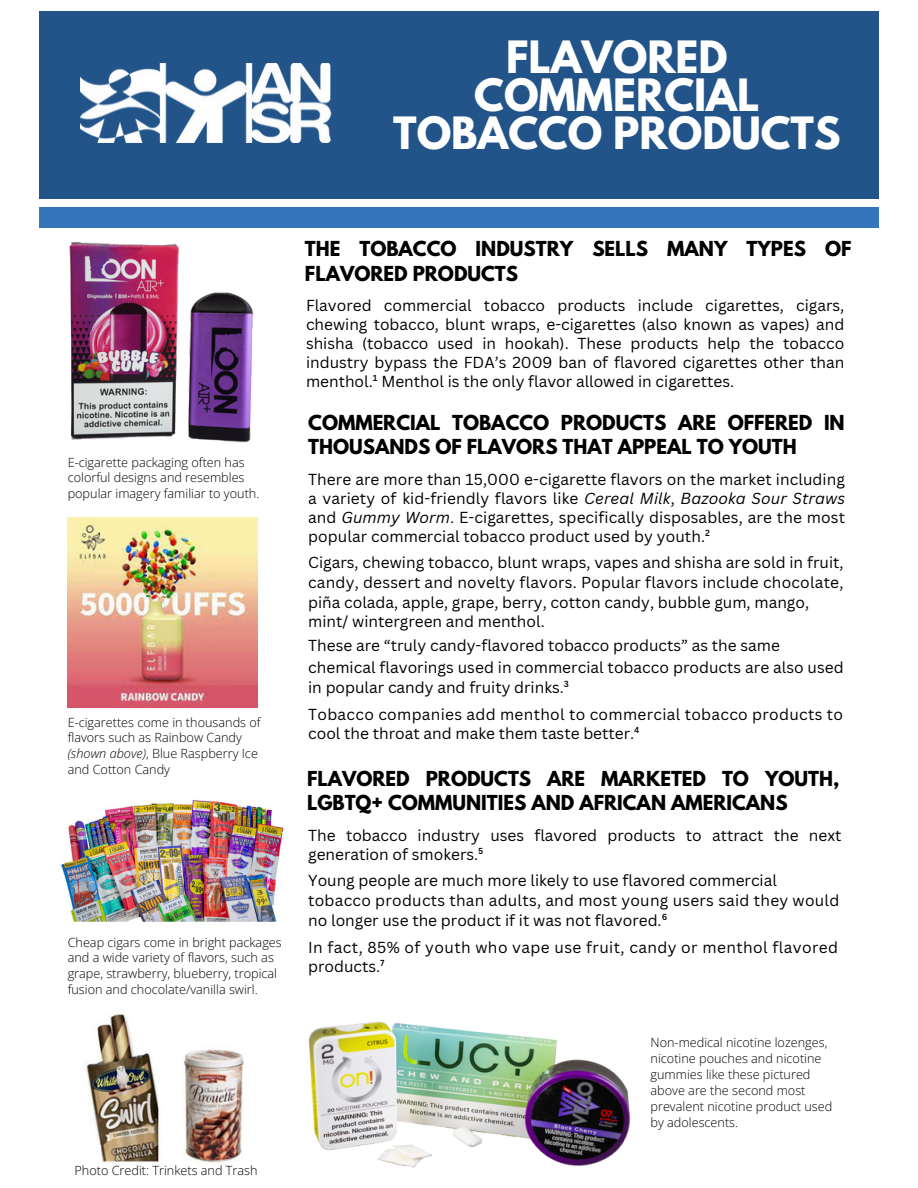
<style>
.page{position:relative;width:918px;height:1188px;background:#fff}
.page>*{position:absolute;margin:0;border:0;box-sizing:border-box;transform-origin:0 0}
.t1{font:700 39.45px/38.1px "League Spartan";color:#fff;text-align:center}
.t2{font:700 18.3px/24.3px "League Spartan";color:#000}
.t3{font:15.45px/19px "Canva Sans";color:#000;text-align:justify}
.t4{font:15.45px "Canva Sans";letter-spacing:.03em;color:#000}
.t5{font:15.45px "Canva Sans";letter-spacing:.02em;color:#000}
.t6{font:300 12.75px/15.9px "Open Sans";color:#000}
.s1{font-style:italic}
</style>
<div class="page">
<div style="left:32px;top:11px;width:854px;height:188px;background:#225489"></div>
<img style="left:80px;top:64px;width:251px;height:79px">
<div style="left:39px;top:207px;width:839px;height:20px;background:#3576bb"></div>
<img style="left:61px;top:800px;width:223px;height:122px">
<img style="left:69px;top:241px;width:184px;height:202px">
<img style="left:68px;top:517px;width:190px;height:190px">
<img style="left:308px;top:1021px;width:323px;height:147px">
<img style="left:86px;top:1014px;width:158px;height:149px">
<div style="left:82px;top:1145px;width:19px;height:17px;background:#fff"></div>
<p class="t1" style="left:393px;top:43px;width:449px">FLAVORED<br>COMMERCIAL<br>TOBACCO PRODUCTS</p>
<p class="t6" style="left:68px;top:454px;width:193px">E-cigarette packaging often has colorful designs and resembles popular imagery familiar to youth.</p>
<p class="t6" style="left:68px;top:714px;width:194px">E-cigarettes come in thousands of flavors such as Rainbow Candy <span class="s1">(shown above)</span>, Blue Raspberry Ice and Cotton Candy</p>
<p class="t6" style="left:68px;top:934px;width:216px">Cheap cigars come in bright packages and a wide variety of flavors, such as grape, strawberry, blueberry, tropical fusion and chocolate/vanilla swirl.</p>
<p class="t6" style="left:74px;top:1162px;width:185px">Photo Credit: Trinkets and Trash</p>
<p class="t2" style="left:305px;top:239px;width:548px">THE TOBACCO INDUSTRY SELLS MANY TYPES OF<br>FLAVORED PRODUCTS</p>
<p class="t3" style="left:306px;top:295px;width:540px">Flavored commercial tobacco products include cigarettes, cigars, chewing tobacco, blunt wraps, e-cigarettes (also known as vapes) and shisha (tobacco used in hookah). These products help the tobacco industry bypass the FDA’s 2009 ban of flavored cigarettes other than menthol.¹ Menthol is the only flavor allowed in cigarettes.</p>
<p class="t2" style="left:308px;top:413px;width:538px">COMMERCIAL TOBACCO PRODUCTS ARE OFFERED IN<br>THOUSANDS OF FLAVORS THAT APPEAL TO YOUTH</p>
<p class="t3" style="left:308px;top:469px;width:538px">There are more than 15,000 e-cigarette flavors on the market including a variety of kid-friendly flavors like <span class="s1">Cereal Milk</span>, <span class="s1">Bazooka Sour Straws </span>and <span class="s1">Gummy Worm</span>. E-cigarettes, specifically disposables, are the most popular commercial tobacco product used by youth.²</p>
<p class="t3" style="left:308px;top:553px;width:537px">Cigars, chewing tobacco, blunt wraps, vapes and shisha are sold in fruit,</p>
<p class="t3" style="left:308px;top:573px;width:537px">candy, dessert and novelty flavors. Popular flavors include chocolate,</p>
<p class="t3" style="left:308px;top:593px;width:503px">piña colada, apple, grape, berry, cotton candy, bubble gum, mango,</p>
<p class="t3" style="left:308px;top:612px;width:238px">mint/ wintergreen and menthol.</p>
<p class="t3" style="left:308px;top:635px;width:473px">These are “truly candy-flavored tobacco products” as the same</p>
<p class="t3" style="left:308px;top:657px;width:537px">chemical flavorings used in commercial tobacco products are also used</p>
<p class="t3" style="left:308px;top:678px;width:262px">in popular candy and fruity drinks.³</p>
<p class="t5" style="left:308px;top:703px;width:536px">Tobacco companies add menthol to commercial tobacco products to</p>
<p class="t3" style="left:308px;top:723px;width:333px">cool the throat and make them taste better.⁴</p>
<p class="t2" style="left:307px;top:769px;width:534px">FLAVORED PRODUCTS ARE MARKETED TO YOUTH,<br>LGBTQ+ COMMUNITIES AND AFRICAN AMERICANS</p>
<p class="t3" style="left:308px;top:825px;width:535px">The tobacco industry uses flavored products to attract the next generation of smokers.⁵</p>
<p class="t3" style="left:308px;top:871px;width:470px">Young people are much more likely to use flavored commercial</p>
<p class="t3" style="left:308px;top:891px;width:533px">tobacco products than adults, and most young users said they would</p>
<p class="t3" style="left:308px;top:911px;width:360px">no longer use the product if it was not flavored.⁶</p>
<p class="t4" style="left:308px;top:936px;width:532px">In fact, 85% of youth who vape use fruit, candy or menthol flavored</p>
<p class="t3" style="left:308px;top:956px;width:78px">products.⁷</p>
<p class="t6" style="left:651px;top:1035px;width:183px">Non-medical nicotine lozenges, nicotine pouches and nicotine gummies like these pictured above are the second most prevalent nicotine product used by adolescents.</p>
</div>
